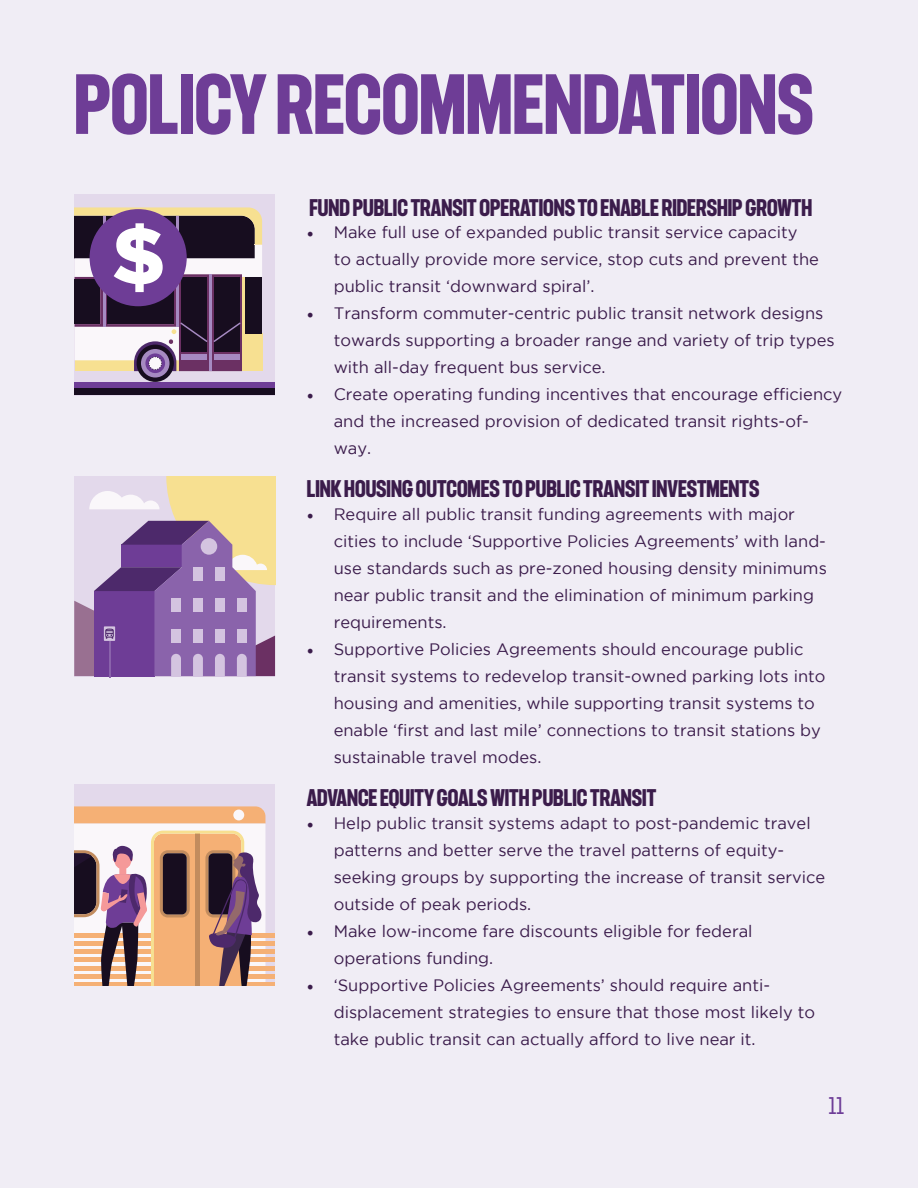
<style>
.page{position:relative;width:918px;height:1188px;background:#fff}
.page>*{position:absolute;margin:0;border:0;box-sizing:border-box;transform-origin:0 0}
.t1{font:700 79.5px "F37 Judge";color:#6e3d96}
.t2{font:700 22.5px "F37 Judge";color:#3b1c4b}
.t3{font:22.5px "F37 Judge";color:#6d3c97}
.t4{font:16.5px/27px "Gotham";color:#3b1c4b}
.s1{font-family:"Minion Pro";font-size:18px}
</style>
<div class="page">
<div style="left:0;top:1px;width:918px;height:1187px;background:#f0edf5"></div>
<div style="left:75px;top:194px;width:200px;height:201px;background:#e3d9eb"></div>
<div style="left:137px;top:345px;width:37px;height:37px;background:#170d1f;border-radius:50%"></div>
<svg style="left:141px;top:349px;width:29px;height:29px"></svg>
<div style="left:145px;top:353px;width:20px;height:20px;background:#6e3d96;border-radius:50%"></div>
<div style="left:75px;top:388px;width:200px;height:7px;background:#170d1f"></div>
<div style="left:75px;top:382px;width:200px;height:6px;background:#6e3d96"></div>
<svg style="left:75px;top:207px;width:187px;height:164px;background:#7b667c"></svg>
<hr style="left:109px;top:641px;width:1px;height:36px;background:#8a63ab">
<svg style="left:74px;top:476px;width:201px;height:200px;background:#ae91ae"></svg>
<div style="left:74px;top:785px;width:201px;height:201px;background:#e3d9eb"></div>
<hr style="left:74px;top:982px;width:201px;height:4px;background:#f5b075">
<hr style="left:74px;top:974px;width:201px;height:4px;background:#f5b075">
<hr style="left:74px;top:966px;width:201px;height:4px;background:#f5b075">
<hr style="left:74px;top:958px;width:201px;height:4px;background:#f5b075">
<hr style="left:74px;top:950px;width:201px;height:4px;background:#f5b075">
<hr style="left:74px;top:942px;width:201px;height:4px;background:#f5b075">
<hr style="left:74px;top:934px;width:201px;height:4px;background:#f5b075">
<svg style="left:74px;top:806px;width:191px;height:180px;background:#b89284"></svg>
<h1 class="t1" style="left:74px;top:58px;width:741px">POLICY RECOMMENDATIONS</h1>
<h2 class="t2" style="left:309px;top:194px;width:322px">FUND PUBLIC TRANSIT OPERATIONS TO ENABLE</h2>
<h2 class="t2" style="left:662px;top:194px;width:152px">RIDERSHIP GROWTH</h2>
<p class="t4" style="left:334px;top:218px;width:487px;text-indent:-27px"><span class="s1">•</span> Make full use of expanded public transit service capacity to actually provide more service, stop cuts and prevent the public transit ‘downward spiral’.</p>
<p class="t4" style="left:334px;top:299px;width:503px;text-indent:-27px"><span class="s1">•</span> Transform commuter-centric public transit network designs towards supporting a broader range and variety of trip types with all-day frequent bus service.</p>
<p class="t4" style="left:334px;top:380px;width:510px;text-indent:-27px"><span class="s1">•</span> Create operating funding incentives that encourage efficiency and the increased provision of dedicated transit rights-of&shy;way.</p>
<h2 class="t2" style="left:307px;top:476px;width:454px">LINK HOUSING OUTCOMES TO PUBLIC TRANSIT INVESTMENTS</h2>
<p class="t4" style="left:334px;top:500px;width:495px;text-indent:-27px"><span class="s1">•</span> Require all public transit funding agreements with major cities to include ‘Supportive Policies Agreements’ with land&shy;use standards such as pre-zoned housing density minimums near public transit and the elimination of minimum parking requirements.</p>
<p class="t4" style="left:334px;top:635px;width:493px;text-indent:-27px"><span class="s1">•</span> Supportive Policies Agreements should encourage public transit systems to redevelop transit-owned parking lots into housing and amenities, while supporting transit systems to enable ‘first and last mile’ connections to transit stations by sustainable travel modes.</p>
<h2 class="t2" style="left:307px;top:785px;width:351px">ADVANCE EQUITY GOALS WITH PUBLIC TRANSIT</h2>
<p class="t4" style="left:334px;top:809px;width:493px;text-indent:-27px"><span class="s1">•</span> Help public transit systems adapt to post-pandemic travel patterns and better serve the travel patterns of equity&shy;seeking groups by supporting the increase of transit service outside of peak periods.</p>
<p class="t4" style="left:334px;top:917px;width:420px;text-indent:-27px"><span class="s1">•</span> Make low-income fare discounts eligible for federal operations funding.</p>
<p class="t4" style="left:334px;top:971px;width:483px;text-indent:-27px"><span class="s1">•</span> ‘Supportive Policies Agreements’ should require anti&shy;displacement strategies to ensure that those most likely to take public transit can actually afford to live near it.</p>
<h2 class="t3" style="left:829px;top:1093px;width:17px">11</h2>
</div>
